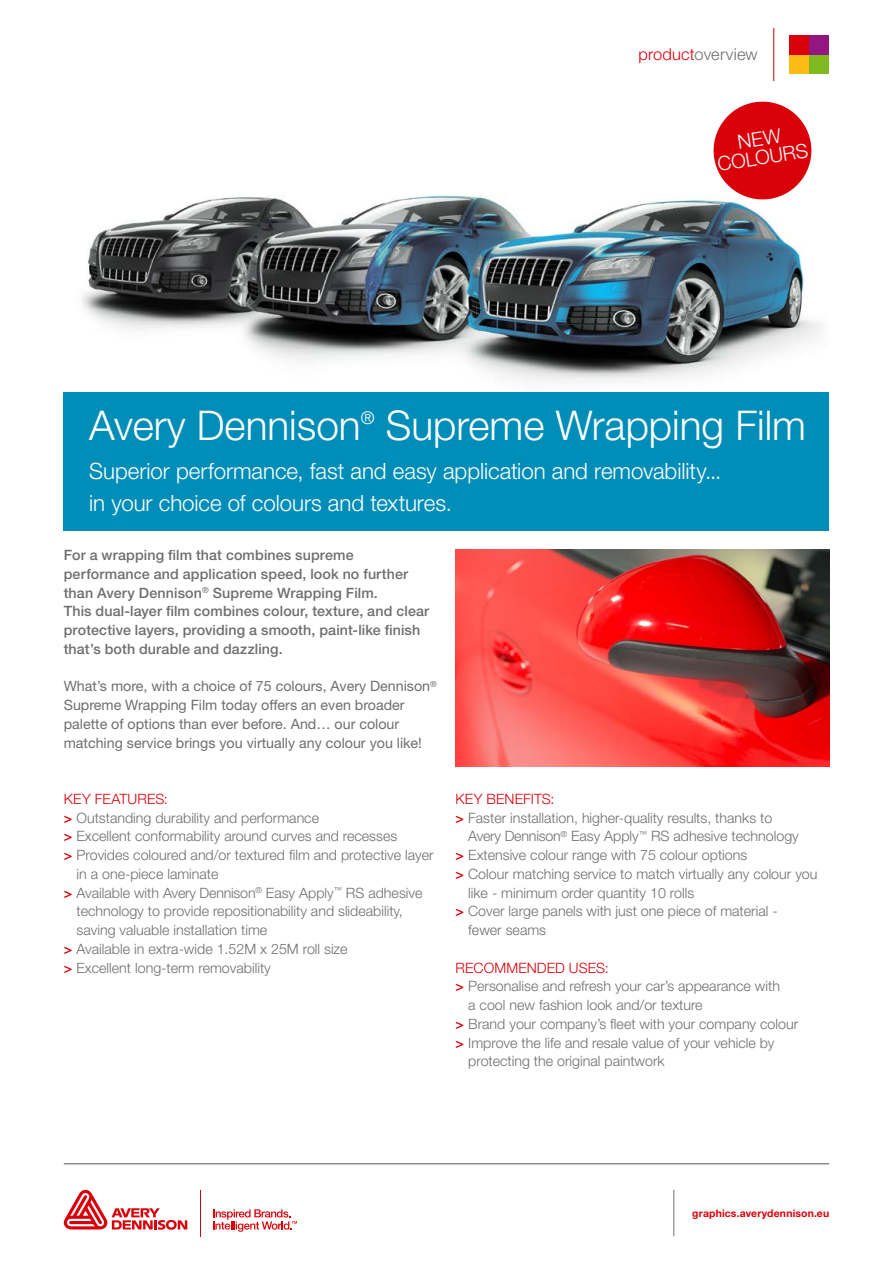
<style>
.page{position:relative;width:893px;height:1263px;background:#fff}
.page>*{position:absolute;margin:0;border:0;box-sizing:border-box;transform-origin:0 0}
.t1{font:300 40.95px "Helvetica Neue LT Std";color:#fff}
.t2{font:300 22.5px "Helvetica Neue LT Std";letter-spacing:-.005em;color:#fff}
.t3{font:300 19.8px "Helvetica Neue LT Std";color:#fff}
.t4{font:300 17.55px "Helvetica Neue LT Std";color:#fff}
.Body_copy_w_space_af{font:300 16.35px "Helvetica Neue LT Std";letter-spacing:.01em;color:#6e6e6e}
.t5{font:300 14.25px/18.8px "Helvetica Neue LT Std";color:#6e6e6e}
.Intro{font:500 14.25px/18.8px "Helvetica Neue LT Std";letter-spacing:.01em;color:#6e6e6e}
.t6{font:14.25px/18.8px "Helvetica Neue LT Std";color:#6e6e6e}
.Sub_Head{font:300 14.25px "Helvetica Neue LT Std";letter-spacing:.01em;color:#da0009}
.URL{font:700 10.5px "Helvetica Neue LT Std";letter-spacing:.015em;color:#da0009}
.s1{color:#da0009}
.s2{font-weight:500;color:#da0009}
</style>
<div class="page">
<img style="left:82px;top:195px;width:739px;height:186px">
<div style="left:64px;top:392px;width:765px;height:139px;background:#008eb8"></div>
<img style="left:455px;top:549px;width:374px;height:217px">
<hr style="left:773px;top:28px;width:1px;height:53px;background:#da0009">
<div style="left:809px;top:54px;width:20px;height:20px;background:#7fba23"></div>
<div style="left:789px;top:54px;width:20px;height:20px;background:#fbbc16"></div>
<div style="left:789px;top:35px;width:20px;height:19px;background:#da0009"></div>
<div style="left:809px;top:35px;width:20px;height:19px;background:#941680"></div>
<hr style="left:64px;top:1163px;width:765px;height:1px;background:#565655">
<hr style="left:674px;top:1189px;width:1px;height:47px;background:#6e6e6e">
<svg style="left:64px;top:1189px;width:123px;height:41px"></svg>
<hr style="left:201px;top:1190px;width:1px;height:46px;background:#da0009">
<svg style="left:213px;top:1209px;width:84px;height:23px"></svg>
<svg style="left:710px;top:101px;width:105px;height:102px"></svg>
<p class="Body_copy_w_space_af" style="left:638px;top:45px;width:121px"><span class="s1">product</span>overview</p>
<p class="t3" style="left:716px;top:152px;width:93px;rotate:-9deg">COLOURS</p>
<p class="t1" style="left:89px;top:401px;width:273px">Avery Dennison</p>
<p class="t4" style="left:361px;top:407px;width:15px">®</p>
<p class="t1" style="left:386px;top:401px;width:422px">Supreme Wrapping Film</p>
<p class="t2" style="left:89px;top:457px;width:633px">Superior performance, fast and easy application and removability...</p>
<p class="t2" style="left:89px;top:489px;width:364px">in your choice of colours and textures.</p>
<p class="Intro" style="left:64px;top:545px;width:367px">For a wrapping film that combines supreme performance and application speed, look no further than Avery Dennison<sup>®</sup> Supreme Wrapping Film.<br>This dual-layer film combines colour, texture, and clear protective layers, providing a smooth, paint-like finish that’s both durable and dazzling.</p>
<p class="t6" style="left:64px;top:677px;width:374px">What’s more, with a choice of 75 colours, Avery Dennison<sup>® </sup>Supreme Wrapping Film today offers an even broader palette of options than ever before. And… our colour matching service brings you virtually any colour you like!</p>
<p class="Sub_Head" style="left:64px;top:790px;width:106px">KEY FEATURES:</p>
<p class="t5" style="left:64px;top:808px;width:257px"><span class="s2">&gt;</span> Outstanding durability and performance</p>
<p class="t5" style="left:64px;top:827px;width:335px"><span class="s2">&gt;</span> Excellent conformability around curves and recesses</p>
<p class="t5" style="left:77px;top:845px;width:359px;text-indent:-13px"><span class="s2">&gt;</span> Provides coloured and/or textured film and protective layer in a one-piece laminate</p>
<p class="t5" style="left:77px;top:883px;width:347px;text-indent:-13px"><span class="s2">&gt;</span> Available with Avery Dennison<sup>®</sup> Easy Apply<sup>™</sup> RS adhesive technology to provide repositionability and slideability, saving valuable installation time</p>
<p class="t5" style="left:64px;top:939px;width:285px"><span class="s2">&gt;</span> Available in extra-wide 1.52M x 25M roll size</p>
<p class="t5" style="left:64px;top:958px;width:209px"><span class="s2">&gt;</span> Excellent long-term removability</p>
<p class="Sub_Head" style="left:455px;top:790px;width:100px">KEY BENEFITS:</p>
<p class="t5" style="left:468px;top:808px;width:332px;text-indent:-13px"><span class="s2">&gt;</span> Faster installation, higher-quality results, thanks to<br>Avery Dennison<sup>®</sup> Easy Apply<sup>™</sup> RS adhesive technology</p>
<p class="t5" style="left:455px;top:845px;width:293px"><span class="s2">&gt;</span> Extensive colour range with 75 colour options</p>
<p class="t5" style="left:468px;top:864px;width:351px;text-indent:-13px"><span class="s2">&gt;</span> Colour matching service to match virtually any colour you like - minimum order quantity 10 rolls</p>
<p class="t5" style="left:468px;top:902px;width:311px;text-indent:-13px"><span class="s2">&gt;</span> Cover large panels with just one piece of material - fewer seams</p>
<p class="Sub_Head" style="left:455px;top:959px;width:155px">RECOMMENDED USES:</p>
<p class="t5" style="left:468px;top:977px;width:313px;text-indent:-13px"><span class="s2">&gt;</span> Personalise and refresh your car’s appearance with a cool new fashion look and/or texture</p>
<p class="t5" style="left:455px;top:1014px;width:344px"><span class="s2">&gt;</span> Brand your company’s fleet with your company colour</p>
<p class="t5" style="left:468px;top:1033px;width:308px;text-indent:-13px"><span class="s2">&gt;</span> Improve the life and resale value of your vehicle by protecting the original paintwork</p>
<p class="URL" style="left:692px;top:1207px;width:138px">graphics.averydennison.eu</p>
</div>
